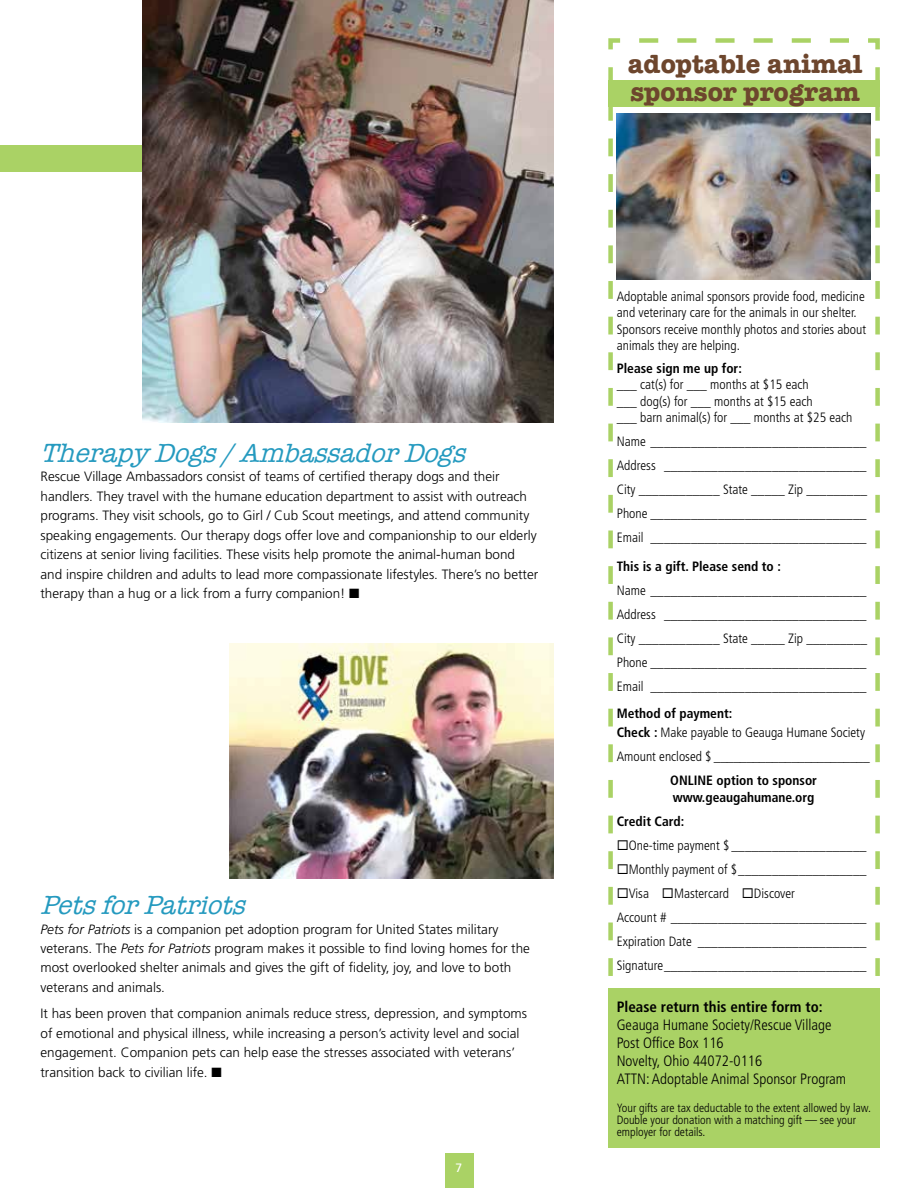
<style>
.page{position:relative;width:918px;height:1188px;background:#fff}
.page>*{position:absolute;margin:0;border:0;box-sizing:border-box;transform-origin:0 0}
.t1{font:italic 27px "American Typewriter";color:#259abf}
.t2{font:700 27px/28.5px "American Typewriter";color:#6d462d}
.t3{font:300 condensed 15px/18px "Frutiger";color:#000}
.t4{font:700 condensed 15px "Frutiger";color:#000}
.t5{font:300 13.5px/19.5px "Frutiger";color:#000}
.t6{font:300 condensed 13.5px/24px "Frutiger";color:#000}
.t7{font:700 condensed 13.5px/16.5px "Frutiger";color:#000}
.t8{font:12.15px "Frutiger";color:#fff}
.t9{font:300 condensed 12px/12px "Frutiger";color:#000}
.s1{font-style:italic}
.s2{font-weight:700}
</style>
<div class="page">
<div style="left:0;top:145px;width:194px;height:27px;background:#aad265"></div>
<img style="left:230px;top:644px;width:324px;height:235px">
<img style="left:143px;top:0;width:411px;height:422px">
<svg style="left:608px;top:38px;width:272px;height:1110px"></svg>
<img style="left:628px;top:113px;width:243px;height:167px">
<div style="left:445px;top:1154px;width:28px;height:34px;background:#aad265"></div>
<svg style="left:608px;top:67px;width:20px;height:1060px"></svg>
<svg style="left:663px;top:888px;width:10px;height:10px"></svg>
<svg style="left:743px;top:888px;width:10px;height:10px"></svg>
<h1 class="t1" style="left:40px;top:437px;width:434px">Therapy Dogs/ AmbassadorDogs</h1>
<p class="t5" style="left:40px;top:467px;width:499px">Rescue Village Ambassadors consist of teams of certified therapy dogs and their handlers. They travel with the humane education department to assist with outreach programs. They visit schools, go to Girl / Cub Scout meetings, and attend community speaking engagements. Our therapy dogs offer love and companionship to our elderly citizens at senior living facilities. These visits help promote the animal-human bond and inspire children and adults to lead more compassionate lifestyles. There’s no better therapy than a hug or a lick from a furry companion! ■</p>
<h1 class="t1" style="left:40px;top:890px;width:214px">PetsforPatriots</h1>
<p class="t5" style="left:40px;top:919px;width:491px"><span class="s1">Pets for Patriots</span> is a companion pet adoption program for United States military veterans. The <span class="s1">Pets for Patriots</span> program makes it possible to find loving homes for the most overlooked shelter animals and gives the gift of fidelity, joy, and love to both veterans and animals.</p>
<p class="t5" style="left:40px;top:1004px;width:488px">It has been proven that companion animals reduce stress, depression, and symptoms of emotional and physical illness, while increasing a person’s activity level and social engagement. Companion pets can help ease the stresses associated with veterans’ transition back to civilian life. ■</p>
<p class="t8" style="left:456px;top:1161px;width:8px">7</p>
<h1 class="t2" style="left:628px;top:49px;width:236px">adoptable animal sponsor program</h1>
<p class="t6" style="left:617px;top:288px;width:251px;line-height:16.5px">Adoptable animal sponsors provide food, medicine and veterinary care for the animals in our shelter.<br>Sponsors receive monthly photos and stories about animals they are helping.</p>
<p class="t7" style="left:617px;top:360px;width:127px">Please sign me up for:</p>
<p class="t6" style="left:617px;top:377px;width:237px;line-height:16.5px">___ cat(s) for ___ months at $15 each<br>___ dog(s) for ___ months at $15 each<br>___ barn animal(s) for ___ months at $25 each</p>
<p class="t6" style="left:617px;top:430px;width:252px;text-align:justify">Name ________________________________ Address ______________________________ City ____________ State _____ Zip _________ Phone ________________________________ Email ________________________________</p>
<p class="t7" style="left:617px;top:558px;width:166px">This is a gift. Please send to :</p>
<p class="t6" style="left:617px;top:578px;width:252px;text-align:justify">Name ________________________________ Address ______________________________ City ____________ State _____ Zip _________ Phone ________________________________ Email ________________________________</p>
<p class="t6" style="left:617px;top:704px;width:250px;line-height:19.5px"><span class="s2">Method of payment:<br>Check :</span> Make payable to Geauga Humane Society</p>
<p class="t6" style="left:617px;top:745px;width:254px">Amount enclosed $ ________________________</p>
<p class="t7" style="left:670px;top:772px;width:148px">ONLINE option to sponsor www.geaugahumane.org</p>
<p class="t7" style="left:617px;top:813px;width:69px">Credit Card:</p>
<p class="t6" style="left:629px;top:833px;width:239px;text-align:justify">One-time payment $ ____________________ Monthly payment of $___________________ Visa</p>
<p class="t6" style="left:674px;top:881px;width:56px">Mastercard</p>
<p class="t6" style="left:617px;top:881px;width:251px;text-indent:137px">Discover<br>Account # _____________________________ Expiration Date _________________________ Signature______________________________</p>
<p class="t4" style="left:617px;top:998px;width:207px">Please return this entire form to:</p>
<p class="t3" style="left:617px;top:1016px;width:231px">Geauga Humane Society/Rescue Village<br>Post Office Box 116<br>Novelty, Ohio 44072-0116<br>ATTN: Adoptable Animal Sponsor Program</p>
<p class="t9" style="left:617px;top:1102px;width:256px">Your gifts are tax deductable to the extent allowed by law.<br>Double your donation with a matching gift — see your employer for details.</p>
</div>
